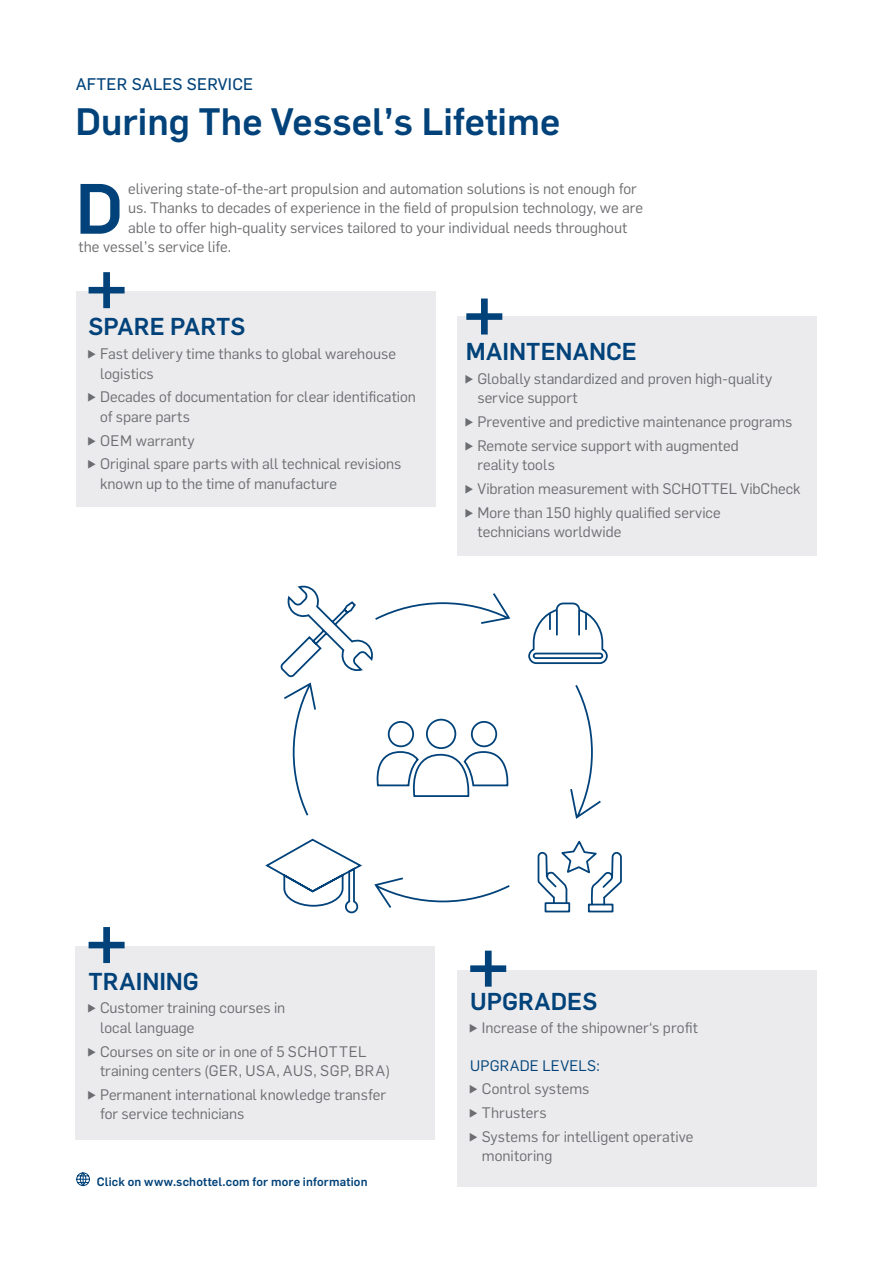
<style>
.page{position:relative;width:893px;height:1263px;background:#fff}
.page>*{position:absolute;margin:0;border:0;box-sizing:border-box;transform-origin:0 0}
.t1{font:500 69.75px "Flama";color:#004279}
.t2{font:500 37.5px "Flama";color:#004279}
.t3{font:500 24px "Flama";color:#004279}
.t4{font:16.5px "Flama Basic";letter-spacing:.015em;color:#004279}
.t5{font:15px/19.5px "Flama";color:#6c6d70}
.t6{font:15px "Flama";letter-spacing:.02em;color:#004279}
.t7{font:500 12px "Flama";letter-spacing:.015em;color:#004279}
</style>
<div class="page">
<div style="left:588px;top:904px;width:25px;height:8px;border:2px solid #004279"></div>
<svg style="left:603px;top:639px;width:19px;height:267px"></svg>
<svg style="left:265px;top:586px;width:338px;height:327px"></svg>
<div style="left:77px;top:291px;width:359px;height:216px;background:#ebebed"></div>
<svg style="left:89px;top:272px;width:36px;height:36px"></svg>
<div style="left:76px;top:946px;width:359px;height:194px;background:#ebebed"></div>
<svg style="left:89px;top:927px;width:36px;height:36px"></svg>
<div style="left:457px;top:317px;width:359px;height:239px;background:#ebebed"></div>
<svg style="left:466px;top:298px;width:36px;height:36px"></svg>
<div style="left:457px;top:969px;width:360px;height:217px;background:#ebebed"></div>
<svg style="left:470px;top:951px;width:36px;height:36px"></svg>
<svg style="left:76px;top:1172px;width:14px;height:14px"></svg>
<p class="t4" style="left:76px;top:73px;width:179px">AFTER SALES SERVICE</p>
<h2 class="t2" style="left:75px;top:94px;width:486px">During The Vessel’s Lifetime</h2>
<h1 class="t1" style="left:75px;top:157px;width:49px">D</h1>
<p class="t5" style="left:128px;top:178px;width:510px">elivering state-of-the-art propulsion and automation solutions is not enough for</p>
<p class="t5" style="left:128px;top:197px;width:516px">us. Thanks to decades of experience in the field of propulsion technology, we are</p>
<p class="t5" style="left:128px;top:217px;width:501px">able to offer high-quality services tailored to your individual needs throughout</p>
<p class="t5" style="left:79px;top:236px;width:154px">the vessel’s service life.</p>
<h3 class="t3" style="left:89px;top:309px;width:159px">SPARE PARTS</h3>
<p class="t5" style="left:100px;top:343px;width:298px">Fast delivery time thanks to global warehouse logistics</p>
<p class="t5" style="left:100px;top:386px;width:317px">Decades of documentation for clear identification of spare parts</p>
<p class="t5" style="left:100px;top:430px;width:96px">OEM warranty</p>
<p class="t5" style="left:100px;top:453px;width:303px">Original spare parts with all technical revisions known up to the time of manufacture</p>
<h3 class="t3" style="left:466px;top:333px;width:172px">MAINTENANCE</h3>
<p class="t5" style="left:477px;top:368px;width:296px">Globally standardized and proven high-quality service support</p>
<p class="t5" style="left:477px;top:411px;width:316px">Preventive and predictive maintenance programs</p>
<p class="t5" style="left:477px;top:435px;width:263px">Remote service support with augmented reality tools</p>
<p class="t5" style="left:477px;top:478px;width:325px">Vibration measurement with SCHOTTEL VibCheck</p>
<p class="t5" style="left:477px;top:502px;width:245px">More than 150 highly qualified service technicians worldwide</p>
<h3 class="t3" style="left:89px;top:963px;width:112px">TRAINING</h3>
<p class="t5" style="left:100px;top:997px;width:187px">Customer training courses in local language</p>
<p class="t5" style="left:100px;top:1041px;width:292px">Courses on site or in one of 5 SCHOTTEL training centers (GER, USA, AUS, SGP, BRA)</p>
<p class="t5" style="left:100px;top:1084px;width:288px">Permanent international knowledge transfer for service technicians</p>
<p class="t7" style="left:97px;top:1173px;width:272px">Click on www.schottel.com for more information</p>
<h3 class="t3" style="left:470px;top:984px;width:129px">UPGRADES</h3>
<p class="t5" style="left:482px;top:1017px;width:218px">Increase of the shipowner‘s profit</p>
<p class="t6" style="left:470px;top:1054px;width:131px">UPGRADE LEVELS:</p>
<p class="t5" style="left:482px;top:1078px;width:109px">Control systems</p>
<p class="t5" style="left:482px;top:1102px;width:66px">Thrusters</p>
<p class="t5" style="left:482px;top:1126px;width:213px">Systems for intelligent operative monitoring</p>
</div>
